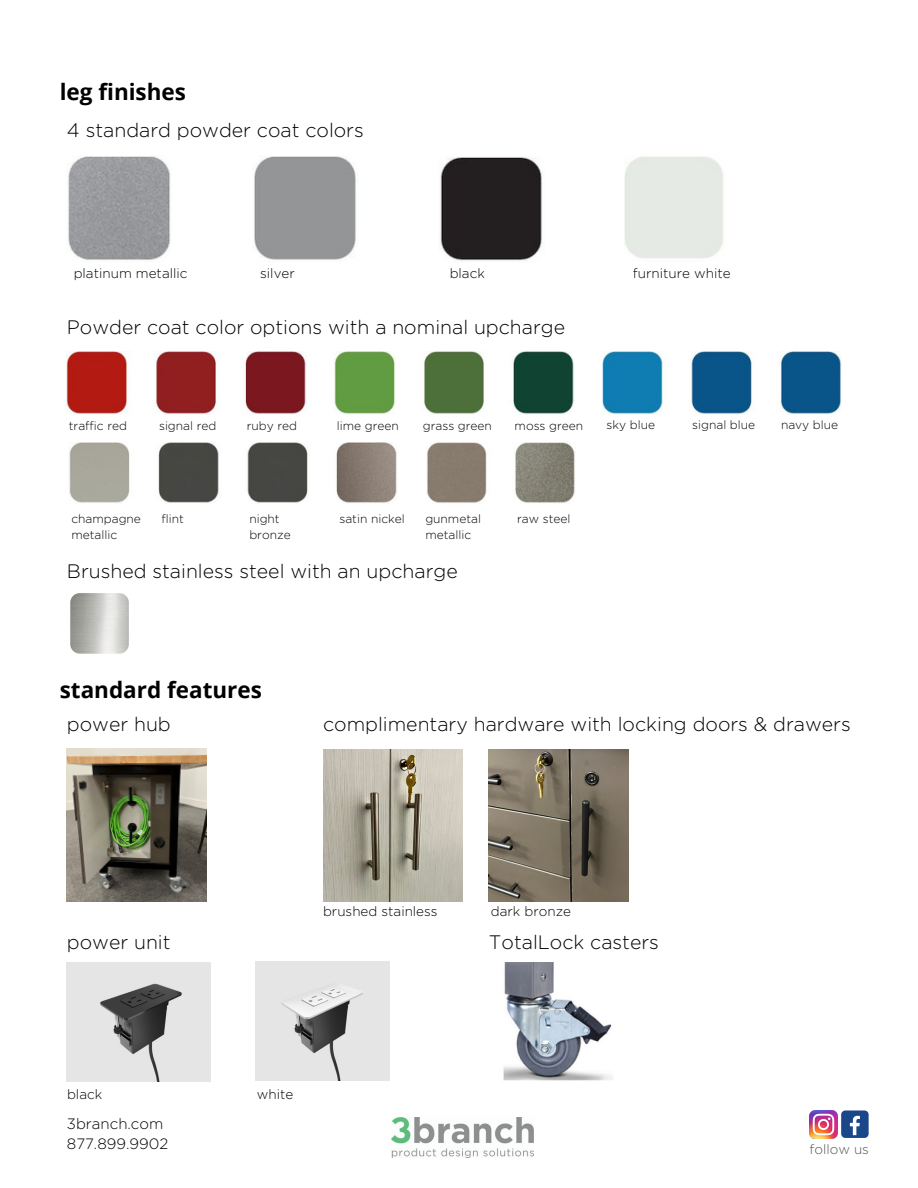
<style>
.page{position:relative;width:918px;height:1188px;background:#fff}
.page>*{position:absolute;margin:0;border:0;box-sizing:border-box;transform-origin:0 0}
.t1{font:700 22.5px "Open Sans";color:#000}
.t2{font:300 19.5px "Gotham Rounded";color:#000}
.t3{font:300 15px "Gotham Rounded";color:#000}
.t4{font:300 13.5px "Gotham Rounded";color:#000}
.t5{font:300 13.5px "Gotham Rounded";color:#545454}
.t6{font:300 12px/16px "Gotham Rounded";color:#000}
</style>
<div class="page">
<svg style="left:70px;top:593px;width:59px;height:61px;background:#c3c3bf"></svg>
<img style="left:68px;top:156px;width:102px;height:104px">
<img style="left:254px;top:156px;width:102px;height:104px">
<img style="left:440px;top:157px;width:102px;height:104px">
<div style="left:624px;top:156px;width:99px;height:103px;background:#e5eae4"></div>
<img style="left:503px;top:963px;width:110px;height:118px">
<img style="left:67px;top:351px;width:507px;height:63px">
<img style="left:602px;top:351px;width:240px;height:63px">
<img style="left:69px;top:442px;width:328px;height:61px">
<img style="left:427px;top:442px;width:148px;height:61px">
<img style="left:392px;top:1117px;width:141px;height:41px">
<img style="left:809px;top:1110px;width:29px;height:28px">
<div style="left:841px;top:1110px;width:28px;height:28px;background:#1a4789;border-radius:4px"></div>
<svg style="left:850px;top:1116px;width:10px;height:19px"></svg>
<img style="left:323px;top:750px;width:140px;height:152px">
<img style="left:67px;top:749px;width:139px;height:153px">
<img style="left:489px;top:750px;width:139px;height:152px">
<img style="left:67px;top:963px;width:144px;height:119px">
<img style="left:256px;top:962px;width:134px;height:119px">
<p class="t1" style="left:60px;top:76px;width:128px">leg finishes</p>
<p class="t2" style="left:67px;top:121px;width:298px">4 standard powder coat colors</p>
<p class="t4" style="left:74px;top:268px;width:115px">platinum metallic</p>
<p class="t4" style="left:260px;top:268px;width:36px">silver</p>
<p class="t4" style="left:450px;top:268px;width:37px">black</p>
<p class="t4" style="left:633px;top:268px;width:99px">furniture white</p>
<p class="t2" style="left:67px;top:319px;width:500px">Powder coat color options with a nominal upcharge</p>
<p class="t6" style="left:69px;top:418px;width:60px">traffic red</p>
<p class="t6" style="left:159px;top:418px;width:59px">signal red</p>
<p class="t6" style="left:247px;top:418px;width:52px">ruby red</p>
<p class="t6" style="left:337px;top:418px;width:64px">lime green</p>
<p class="t6" style="left:423px;top:418px;width:71px">grass green</p>
<p class="t6" style="left:515px;top:418px;width:70px">moss green</p>
<p class="t6" style="left:606px;top:417px;width:50px">sky blue</p>
<p class="t6" style="left:692px;top:417px;width:64px">signal blue</p>
<p class="t6" style="left:781px;top:417px;width:59px">navy blue</p>
<p class="t6" style="left:71px;top:511px;width:71px">champagne</p>
<p class="t6" style="left:71px;top:527px;width:47px">metallic</p>
<p class="t6" style="left:162px;top:511px;width:24px">flint</p>
<p class="t6" style="left:249px;top:511px;width:43px">night bronze</p>
<p class="t6" style="left:339px;top:511px;width:67px">satin nickel</p>
<p class="t6" style="left:425px;top:511px;width:57px">gunmetal</p>
<p class="t6" style="left:425px;top:527px;width:47px">metallic</p>
<p class="t2" style="left:67px;top:563px;width:392px">Brushed stainless steel with an upcharge</p>
<p class="t6" style="left:517px;top:511px;width:55px">raw steel</p>
<p class="t1" style="left:60px;top:674px;width:204px">standard features</p>
<p class="t2" style="left:67px;top:715px;width:105px">power hub</p>
<p class="t2" style="left:323px;top:715px;width:529px">complimentary hardware with locking doors &amp; drawers</p>
<p class="t2" style="left:67px;top:934px;width:105px">power unit</p>
<p class="t4" style="left:323px;top:905px;width:116px">brushed stainless</p>
<p class="t4" style="left:491px;top:905px;width:82px">dark bronze</p>
<p class="t2" style="left:489px;top:934px;width:172px">TotalLock casters</p>
<p class="t4" style="left:67px;top:1088px;width:37px">black</p>
<p class="t4" style="left:257px;top:1088px;width:38px">white</p>
<p class="t3" style="left:67px;top:1117px;width:98px">3branch.com</p>
<p class="t3" style="left:67px;top:1137px;width:103px">877.899.9902</p>
<p class="t5" style="left:809px;top:1143px;width:61px">follow us</p>
</div>
